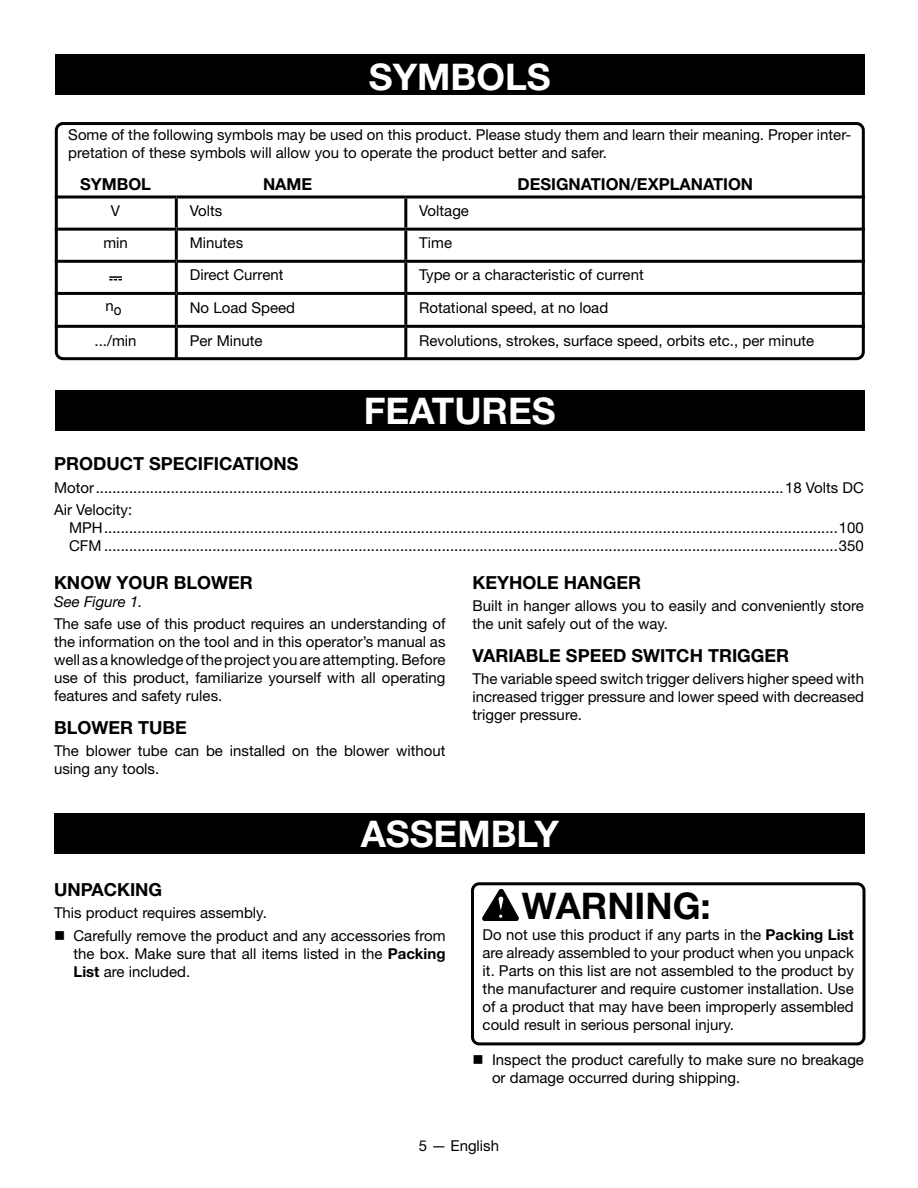
<style>
.page{position:relative;width:918px;height:1188px;background:#fff}
.page>*{position:absolute;margin:0;border:0;box-sizing:border-box;transform-origin:0 0}
.Blower_HEADING{font:700 36.75px "Helvetica Neue LT Std";color:#fff}
.Blower_Warning{font:700 36.75px "Helvetica Neue LT Std";color:#000}
.Heading_2{font:700 18px "Helvetica Neue LT Std";color:#000}
.Heading_2_no_space{font:700 18px "Helvetica Neue LT Std";color:#000}
.t1{font:700 16.5px "Helvetica Neue LT Std";color:#000}
.Blower_Warning_text{font:15px/18px "Helvetica Neue LT Std";color:#000;text-align:justify}
.Body_text{font:15px/18px "Helvetica Neue LT Std";color:#000}
.See_figure{font:italic 15px "Helvetica Neue LT Std";color:#000}
.s1{font-weight:700}
</style>
<div class="page">
<div style="left:471px;top:882px;width:395px;height:163px;border:3px solid #000;border-radius:7px"></div>
<svg style="left:483px;top:889px;width:35px;height:32px"></svg>
<div style="left:55px;top:390px;width:810px;height:41px;background:#000"></div>
<div style="left:55px;top:55px;width:810px;height:40px;background:#000"></div>
<hr style="left:175px;top:198px;width:3px;height:30px;background:#000">
<hr style="left:175px;top:231px;width:3px;height:29px;background:#000">
<hr style="left:406px;top:228px;width:459px;height:3px;background:#000">
<hr style="left:175px;top:263px;width:3px;height:29px;background:#000">
<hr style="left:406px;top:260px;width:459px;height:3px;background:#000">
<hr style="left:175px;top:295px;width:3px;height:30px;background:#000">
<hr style="left:406px;top:292px;width:459px;height:3px;background:#000">
<hr style="left:175px;top:328px;width:3px;height:30px;background:#000">
<hr style="left:406px;top:325px;width:459px;height:3px;background:#000">
<hr style="left:55px;top:195px;width:121px;height:3px;background:#000">
<hr style="left:176px;top:195px;width:230px;height:3px;background:#000">
<hr style="left:406px;top:195px;width:459px;height:3px;background:#000">
<hr style="left:55px;top:228px;width:121px;height:3px;background:#000">
<hr style="left:176px;top:228px;width:230px;height:3px;background:#000">
<hr style="left:55px;top:260px;width:121px;height:3px;background:#000">
<hr style="left:176px;top:260px;width:230px;height:3px;background:#000">
<hr style="left:55px;top:292px;width:121px;height:3px;background:#000">
<hr style="left:176px;top:292px;width:230px;height:3px;background:#000">
<hr style="left:55px;top:325px;width:121px;height:3px;background:#000">
<hr style="left:176px;top:325px;width:230px;height:3px;background:#000">
<hr style="left:404px;top:198px;width:3px;height:30px;background:#000">
<hr style="left:404px;top:231px;width:3px;height:29px;background:#000">
<hr style="left:404px;top:263px;width:3px;height:29px;background:#000">
<hr style="left:404px;top:295px;width:3px;height:30px;background:#000">
<hr style="left:404px;top:328px;width:3px;height:30px;background:#000">
<svg style="left:109px;top:276px;width:13px;height:4px"></svg>
<div style="left:55px;top:122px;width:810px;height:238px;border:3px solid #000;border-radius:7px"></div>
<div style="left:55px;top:813px;width:810px;height:41px;background:#000"></div>
<p class="Blower_HEADING" style="left:369px;top:54px;width:183px">SYMBOLS</p>
<p class="Body_text" style="left:68px;top:125px;width:784px">Some of the following symbols may be used on this product. Please study them and learn their meaning. Proper inter&shy;pretation of these symbols will allow you to operate the product better and safer.</p>
<p class="t1" style="left:80px;top:174px;width:72px">SYMBOL</p>
<p class="t1" style="left:263px;top:174px;width:51px">NAME</p>
<p class="t1" style="left:518px;top:174px;width:237px">DESIGNATION/EXPLANATION</p>
<p class="Blower_Warning_text" style="left:111px;top:201px;width:11px">V</p>
<p class="Body_text" style="left:190px;top:201px;width:34px">Volts</p>
<p class="Body_text" style="left:419px;top:201px;width:51px">Voltage</p>
<p class="Blower_Warning_text" style="left:103px;top:234px;width:26px">min</p>
<p class="Body_text" style="left:190px;top:234px;width:55px">Minutes</p>
<p class="Body_text" style="left:419px;top:234px;width:34px">Time</p>
<p class="Body_text" style="left:190px;top:266px;width:95px">Direct Current</p>
<p class="Body_text" style="left:419px;top:266px;width:226px">Type or a characteristic of current</p>
<p class="Blower_Warning_text" style="left:105px;top:298px;width:18px">no</p>
<p class="Body_text" style="left:190px;top:298px;width:107px">No Load Speed</p>
<p class="Body_text" style="left:419px;top:298px;width:190px">Rotational speed, at no load</p>
<p class="Blower_Warning_text" style="left:95px;top:331px;width:43px">.../min</p>
<p class="Body_text" style="left:190px;top:331px;width:74px">Per Minute</p>
<p class="Body_text" style="left:419px;top:331px;width:396px">Revolutions, strokes, surface speed, orbits etc., per minute</p>
<p class="Blower_HEADING" style="left:364px;top:388px;width:193px">FEATURES</p>
<p class="Heading_2" style="left:54px;top:453px;width:246px">PRODUCT SPECIFICATIONS</p>
<p class="Blower_Warning_text" style="left:54px;top:478px;width:812px">Motor.....................................................................................................................................................................18 Volts DC</p>
<p class="Blower_Warning_text" style="left:54px;top:501px;width:80px">Air Velocity:</p>
<p class="Blower_Warning_text" style="left:69px;top:519px;width:797px">MPH................................................................................................................................................................................100</p>
<p class="Blower_Warning_text" style="left:69px;top:537px;width:797px">CFM ................................................................................................................................................................................350</p>
<p class="Heading_2_no_space" style="left:54px;top:571px;width:200px">KNOW YOUR BLOWER</p>
<p class="See_figure" style="left:54px;top:592px;width:90px">See Figure 1.</p>
<p class="Body_text" style="left:54px;top:615px;width:393px;text-align:justify">The safe use of this product requires an understanding of the information on the tool and in this operator’s manual as well as a knowledge of the project you are attempting. Before use of this product, familiarize yourself with all operating features and safety rules.</p>
<p class="Heading_2" style="left:54px;top:716px;width:134px">BLOWER TUBE</p>
<p class="Body_text" style="left:54px;top:741px;width:393px">The blower tube can be installed on the blower without using any tools.</p>
<p class="Heading_2" style="left:472px;top:571px;width:170px">KEYHOLE HANGER</p>
<p class="Body_text" style="left:472px;top:597px;width:393px">Built in hanger allows you to easily and conveniently store the unit safely out of the way.</p>
<p class="Heading_2" style="left:472px;top:644px;width:318px">VARIABLE SPEED SWITCH TRIGGER</p>
<p class="Body_text" style="left:472px;top:669px;width:393px;text-align:justify">The variable speed switch trigger delivers higher speed with increased trigger pressure and lower speed with decreased trigger pressure.</p>
<p class="Blower_HEADING" style="left:361px;top:811px;width:200px">ASSEMBLY</p>
<p class="Heading_2" style="left:54px;top:878px;width:110px">UNPACKING</p>
<p class="Body_text" style="left:54px;top:904px;width:214px">This product requires assembly.</p>
<p class="Blower_Warning_text" style="left:74px;top:926px;width:374px">Carefully remove the product and any accessories from the box. Make sure that all items listed in the <span class="s1">Packing List</span> are included.</p>
<p class="Blower_Warning" style="left:522px;top:883px;width:191px">WARNING:</p>
<p class="Blower_Warning_text" style="left:483px;top:925px;width:373px">Do not use this product if any parts in the <span class="s1">Packing List </span>are already assembled to your product when you unpack it. Parts on this list are not assembled to the product by the manufacturer and require customer installation. Use of a product that may have been improperly assembled could result in serious personal injury.</p>
<p class="Blower_Warning_text" style="left:492px;top:1050px;width:373px">Inspect the product carefully to make sure no breakage or damage occurred during shipping.</p>
<p class="Blower_Warning_text" style="left:419px;top:1136px;width:82px">5 — English</p>
</div>
